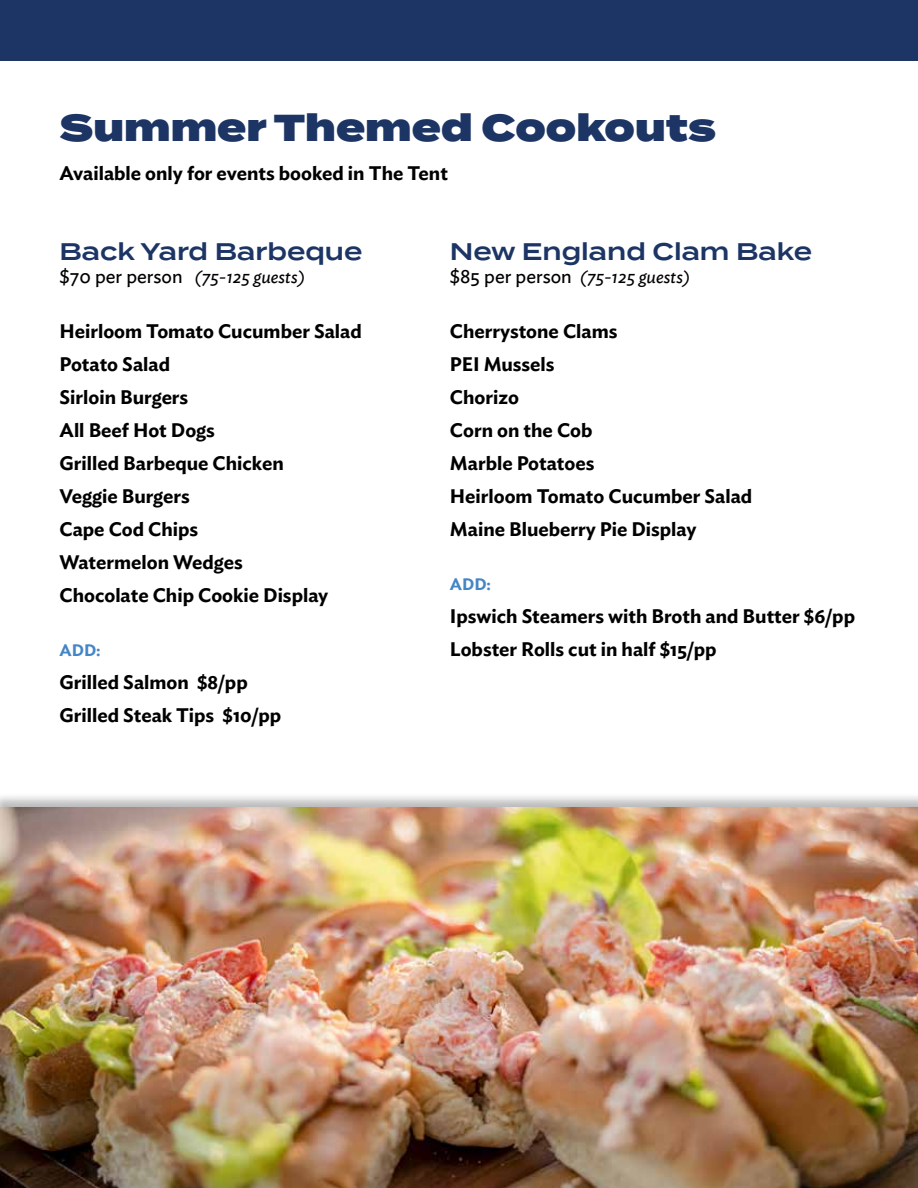
<style>
.page{position:relative;width:918px;height:1188px;background:#fff}
.page>*{position:absolute;margin:0;border:0;box-sizing:border-box;transform-origin:0 0}
.t1{font:900 37.5px "Termina";color:#1c3564}
.t2{font:600 24px "Termina";color:#1c3564}
.t3{font:600 19.5px/33px "Ideal Sans";color:#000}
.t4{font:italic 18px "Ideal Sans";color:#000}
.t5{font:600 16.5px "Ideal Sans";color:#4385c5}
.s1{font-style:normal;font-size:19.5px}
</style>
<div class="page">
<div style="left:0;top:792px;width:918px;height:396px;background:#000;opacity:.27"></div>
<img style="left:0;top:807px;width:918px;height:381px">
<div style="left:0;top:0;width:918px;height:60px;background:#1c3564"></div>
<h1 class="t1" style="left:60px;top:100px;width:658px">Summer Themed Cookouts</h1>
<p class="t3" style="left:60px;top:156px;width:390px">Available only for events booked in The Tent</p>
<p class="t2" style="left:60px;top:233px;width:304px">Back Yard Barbeque</p>
<p class="t4" style="left:60px;top:263px;width:247px"><span class="s1">$70 per person</span> (75-125 guests)</p>
<p class="t3" style="left:60px;top:313px;width:304px">Heirloom Tomato Cucumber Salad<br>Potato Salad<br>Sirloin Burgers<br>All Beef Hot Dogs<br>Grilled Barbeque Chicken<br>Veggie Burgers<br>Cape Cod Chips<br>Watermelon Wedges<br>Chocolate Chip Cookie Display</p>
<p class="t5" style="left:60px;top:637px;width:43px">ADD:</p>
<p class="t3" style="left:60px;top:664px;width:223px">Grilled Salmon $8/pp<br>Grilled Steak Tips $10/pp</p>
<p class="t2" style="left:450px;top:233px;width:364px">New England Clam Bake</p>
<p class="t4" style="left:450px;top:263px;width:242px"><span class="s1">$85 per person</span> (75-125 guests)</p>
<p class="t3" style="left:450px;top:313px;width:304px">Cherrystone Clams<br>PEI Mussels<br>Chorizo<br>Corn on the Cob<br>Marble Potatoes<br>Heirloom Tomato Cucumber Salad<br>Maine Blueberry Pie Display</p>
<p class="t5" style="left:450px;top:572px;width:43px">ADD:</p>
<p class="t3" style="left:450px;top:598px;width:407px">Ipswich Steamers with Broth and Butter $6/pp<br>Lobster Rolls cut in half $15/pp</p>
</div>
